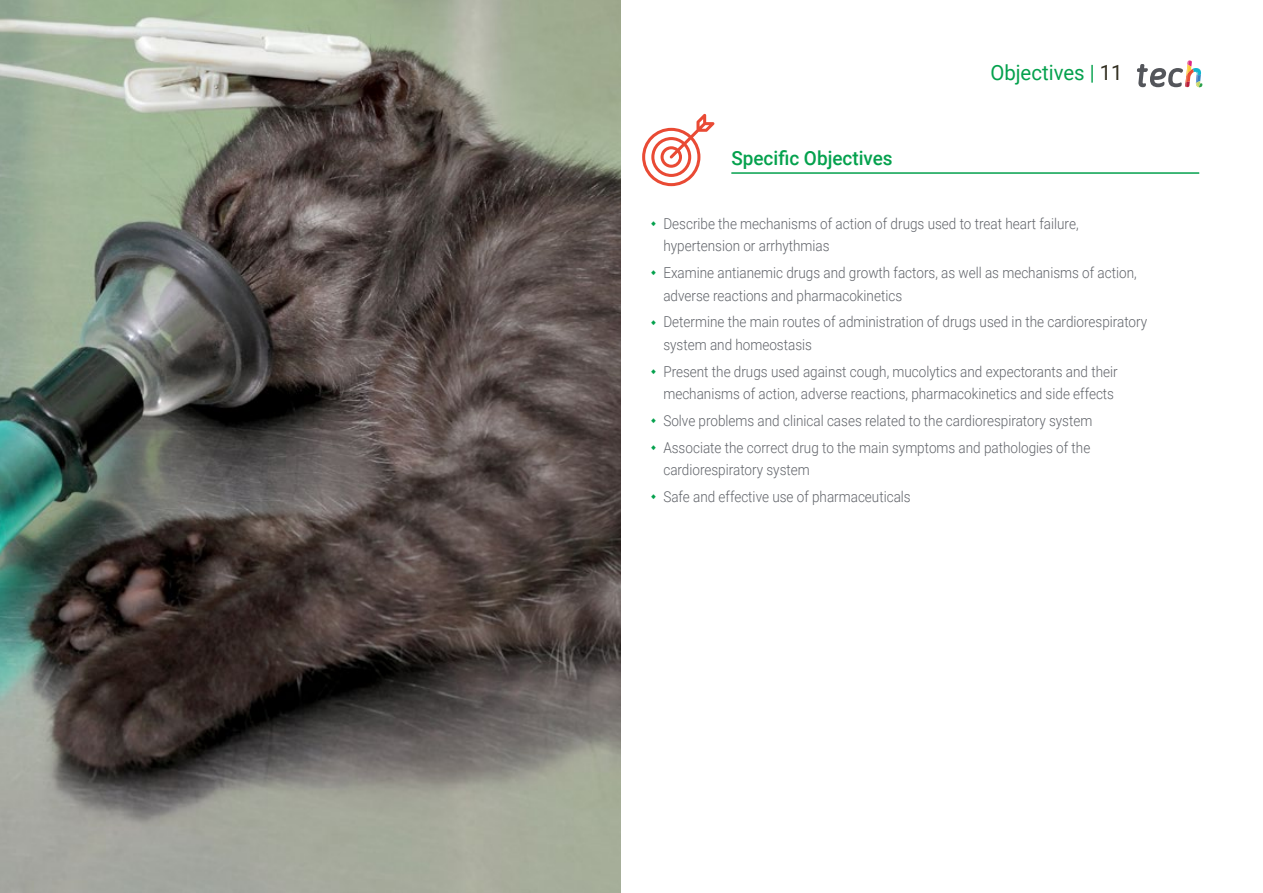
<style>
.page{position:relative;width:1263px;height:893px;background:#fff}
.page>*{position:absolute;margin:0;border:0;box-sizing:border-box;transform-origin:0 0}
.t1{font:21px "Roboto";color:#04a14d}
.t2{font:500 19.5px "Roboto";color:#04a14d}
.t3{font:300 15px/22.5px "Roboto";color:#61646a;scale:.9 1}
.s1{color:#312e20}
</style>
<div class="page">
<img style="left:0;top:0;width:621px;height:893px">
<svg style="left:642px;top:114px;width:72px;height:72px"></svg>
<hr style="left:731px;top:173px;width:468px;height:1px;background:#04a14d">
<svg style="left:1137px;top:61px;width:65px;height:27px"></svg>
<h2 class="t2" style="left:731px;top:144px;width:163px">Specific Objectives</h2>
<h1 class="t1" style="left:990px;top:57px;width:134px">Objectives | <span class="s1">11</span></h1>
<p class="t3" style="left:663px;top:212px;width:463px">Describe the mechanisms of action of drugs used to treat heart failure, hypertension or arrhythmias</p>
<p class="t3" style="left:663px;top:261px;width:527px">Examine antianemic drugs and growth factors, as well as mechanisms of action, adverse reactions and pharmacokinetics</p>
<p class="t3" style="left:663px;top:310px;width:539px">Determine the main routes of administration of drugs used in the cardiorespiratory system and homeostasis</p>
<p class="t3" style="left:663px;top:360px;width:506px">Present the drugs used against cough, mucolytics and expectorants and their mechanisms of action, adverse reactions, pharmacokinetics and side effects</p>
<p class="t3" style="left:663px;top:407px;width:478px;line-height:26.7px">Solve problems and clinical cases related to the cardiorespiratory system<br>Associate the correct drug to the main symptoms and pathologies of the</p>
<p class="t3" style="left:663px;top:456px;width:276px;line-height:26.7px">cardiorespiratory system<br>Safe and effective use of pharmaceuticals</p>
</div>
